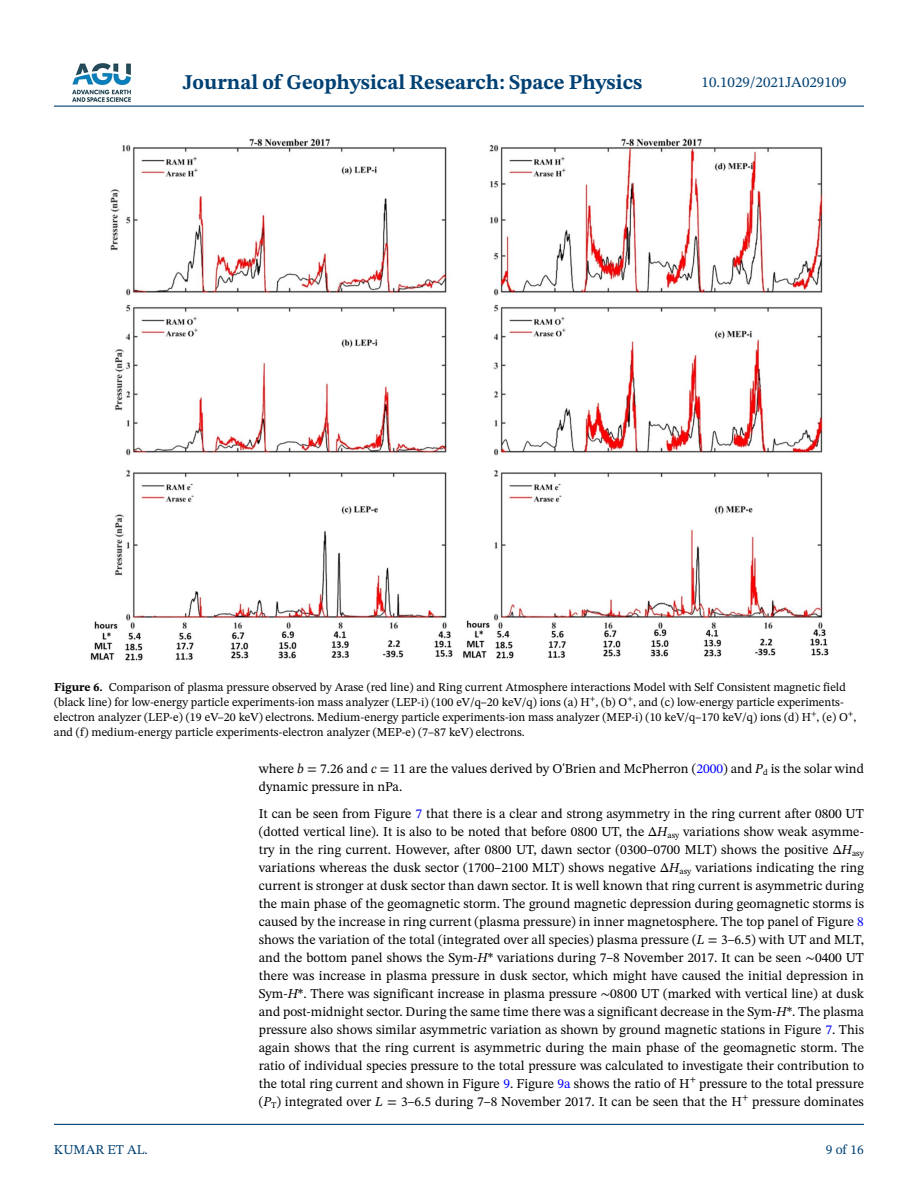
<style>
.page{position:relative;width:918px;height:1188px;background:#fff}
.page>*{position:absolute;margin:0;border:0;box-sizing:border-box;transform-origin:0 0}
.t1{font:700 21px "STIX Two Text";color:#004174}
.t2{font:15px "STIX Two Text";color:#004174}
.t3{font:13.5px/18px "STIX Two Text";color:#000}
.t4{font:13.5px "STIX Two Text";color:#004174}
.t5{font:12px/15px "STIX Two Text";color:#000}
.t6{font:7.8px "STIX Two Text";color:#000}
.s1{font-weight:700}
.s2{font-style:italic}
.s3{color:#00f}
.s4{font-family:"STIX Two Math"}
</style>
<div class="page">
<hr style="left:54px;top:106px;width:810px;height:1px;background:#004174">
<hr style="left:54px;top:1124px;width:810px;height:1px;background:#004174">
<img style="left:72px;top:63px;width:59px;height:39px">
<img style="left:90px;top:138px;width:739px;height:523px">
<h1 class="t1" style="left:183px;top:67px;width:461px">Journal of Geophysical Research: Space Physics</h1>
<p class="t2" style="left:702px;top:72px;width:146px">10.1029/2021JA029109</p>
<p class="t5" style="left:54px;top:680px;width:793px"><span class="s1">Figure 6.</span> Comparison of plasma pressure observed by Arase (red line) and Ring current Atmosphere interactions Model with Self Consistent magnetic field (black line) for low-energy particle experiments-ion mass analyzer (LEP-i) (100 eV/q–20 keV/q) ions (a) H</p>
<p class="t6" style="left:590px;top:693px;width:7px">+</p>
<p class="t5" style="left:596px;top:695px;width:33px">, (b) O</p>
<p class="t6" style="left:627px;top:693px;width:7px">+</p>
<p class="t5" style="left:54px;top:695px;width:791px;text-indent:579px">, and (c) low-energy particle experiments&shy;electron analyzer (LEP-e) (19 eV–20 keV) electrons. Medium-energy particle experiments-ion mass analyzer (MEP-i) (10 keV/q–170 keV/q) ions (d) H</p>
<p class="t6" style="left:811px;top:708px;width:7px">+</p>
<p class="t5" style="left:817px;top:710px;width:33px">, (e) O</p>
<p class="t6" style="left:848px;top:708px;width:7px">+</p>
<p class="t5" style="left:853px;top:710px;width:4px">,</p>
<p class="t5" style="left:54px;top:725px;width:472px">and (f) medium-energy particle experiments-electron analyzer (MEP-e) (7–87 keV) electrons.</p>
<p class="t4" style="left:54px;top:1140px;width:95px">KUMAR ET AL.</p>
<p class="t3" style="left:259px;top:760px;width:607px">where <span class="s2">b</span> = 7.26 and <span class="s2">c</span> = 11 are the values derived by O'Brien and McPherron (<span class="s3">2000</span>) and <span class="s2">P</span><sub>d</sub> is the solar wind dynamic pressure in nPa.</p>
<p class="t3" style="left:259px;top:805px;width:607px;text-align:justify">It can be seen from Figure <span class="s3">7</span> that there is a clear and strong asymmetry in the ring current after 0800 UT (dotted vertical line). It is also to be noted that before 0800 UT, the Δ<span class="s2">H</span><sub>asy</sub> variations show weak asymme&shy;try in the ring current. However, after 0800 UT, dawn sector (0300–0700 MLT) shows the positive Δ<span class="s2">H</span><sub>asy </sub>variations whereas the dusk sector (1700–2100 MLT) shows negative Δ<span class="s2">H</span><sub>asy</sub> variations indicating the ring current is stronger at dusk sector than dawn sector. It is well known that ring current is asymmetric during the main phase of the geomagnetic storm. The ground magnetic depression during geomagnetic storms is caused by the increase in ring current (plasma pressure) in inner magnetosphere. The top panel of Figure <span class="s3">8 </span>shows the variation of the total (integrated over all species) plasma pressure (<span class="s2">L</span> = 3–6.5) with UT and MLT, and the bottom panel shows the Sym-<span class="s2">H</span>* variations during 7–8 November 2017. It can be seen <span class="s4">∼</span>0400 UT there was increase in plasma pressure in dusk sector, which might have caused the initial depression in Sym-<span class="s2">H</span>*. There was significant increase in plasma pressure <span class="s4">∼</span>0800 UT (marked with vertical line) at dusk and post-midnight sector. During the same time there was a significant decrease in the Sym-<span class="s2">H</span>*. The plasma pressure also shows similar asymmetric variation as shown by ground magnetic stations in Figure <span class="s3">7</span>. This again shows that the ring current is asymmetric during the main phase of the geomagnetic storm. The ratio of individual species pressure to the total pressure was calculated to investigate their contribution to the total ring current and shown in Figure <span class="s3">9</span>. Figure <span class="s3">9a</span> shows the ratio of H<sup>+</sup> pressure to the total pressure (<span class="s2">P</span><sub>T</sub>) integrated over <span class="s2">L</span> = 3–6.5 during 7–8 November 2017. It can be seen that the H<sup>+</sup> pressure dominates</p>
<p class="t4" style="left:826px;top:1140px;width:40px">9 of 16</p>
</div>
